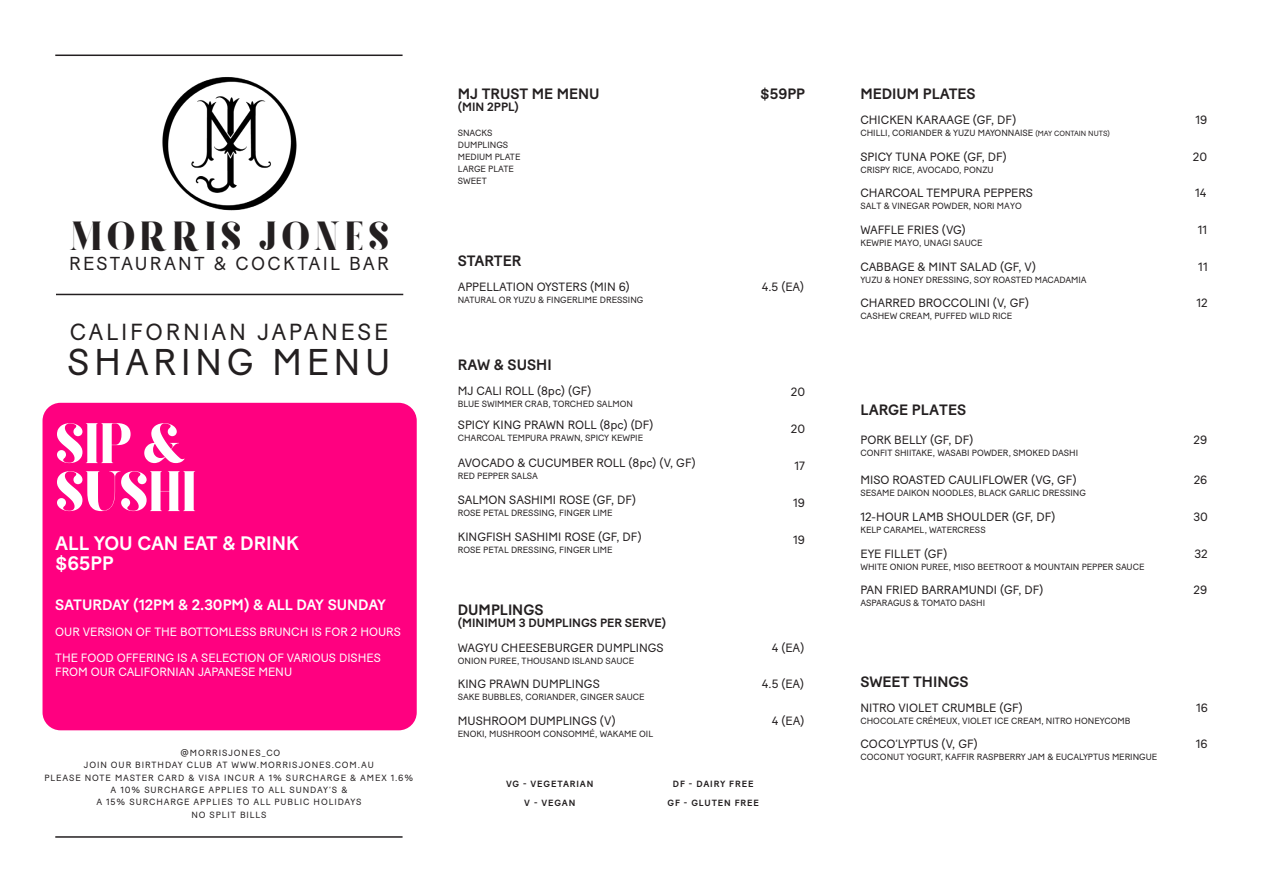
<style>
.page{position:relative;width:1263px;height:893px;background:#fff}
.page>*{position:absolute;margin:0;border:0;box-sizing:border-box;transform-origin:0 0}
.t1{font:57px "Goku";color:#fff}
.t2{font:40.5px "Goku";letter-spacing:.12em;color:#231f20}
.t3{font:37.2px "Baton Turbo";letter-spacing:.12em;color:#231f20}
.t4{font:23.25px "Baton Turbo";letter-spacing:.12em;color:#231f20}
.Menu_Body_Text_-_Ali{font:500 19.5px/19.5px "Baton Turbo";color:#fff}
.t5{font:18.75px "Baton Turbo";letter-spacing:.12em;color:#231f20}
.Menu_Body_Text_-_Ali-2{font:500 15px "Baton Turbo";color:#231f20}
.Menu_Body_Text_-_Ali-3{font:500 15px "Baton Turbo";color:#fff}
.Menu_Item_-_Align_Le{font:500 15px "Baton Turbo";color:#231f20}
.Menu_Body_Text_-_Ali-4{font:12px "Baton Turbo";color:#231f20}
.Menu_Body_Text_-_Ali-5{font:12px/13.5px "Baton Turbo";color:#fff}
.Menu_Body_Text_-_Ali-6{font:500 12px "Baton Turbo";color:#231f20}
.Menu_Body_Text_-_Ali-7{font:9px/12px "Baton Turbo";color:#231f20}
.Subtext{font:9px "Baton Turbo";letter-spacing:.1em;color:#231f20}
.Subtext-2{font:500 9px "Baton Turbo";letter-spacing:.1em;color:#231f20}
.s1{font-size:7.5px}
</style>
<div class="page">
<div style="left:43px;top:403px;width:374px;height:327px;background:#ff0080;border-radius:18px"></div>
<img style="left:162px;top:77px;width:135px;height:134px">
<hr style="left:55px;top:55px;width:348px;height:1px;background:#231f20">
<hr style="left:55px;top:836px;width:348px;height:2px;background:#231f20">
<hr style="left:56px;top:294px;width:347px;height:1px;background:#231f20">
<p class="t2" style="left:69px;top:215px;width:322px">MORRIS JONES</p>
<p class="t5" style="left:69px;top:250px;width:321px">RESTAURANT &amp; COCKTAIL BAR</p>
<p class="t4" style="left:70px;top:314px;width:320px">CALIFORNIAN JAPANESE</p>
<p class="t3" style="left:68px;top:334px;width:324px">SHARING MENU</p>
<p class="t1" style="left:55px;top:413px;width:132px">SIP &amp;</p>
<p class="t1" style="left:55px;top:461px;width:143px">SUSHI</p>
<p class="Menu_Body_Text_-_Ali" style="left:55px;top:532px;width:245px">ALL YOU CAN EAT &amp; DRINK $65PP</p>
<p class="Menu_Body_Text_-_Ali-3" style="left:55px;top:593px;width:332px">SATURDAY (12PM &amp; 2.30PM) &amp; ALL DAY SUNDAY</p>
<p class="Menu_Body_Text_-_Ali-5" style="left:55px;top:624px;width:347px">OUR VERSION OF THE BOTTOMLESS BRUNCH IS FOR 2 HOURS</p>
<p class="Menu_Body_Text_-_Ali-5" style="left:55px;top:650px;width:327px">THE FOOD OFFERING IS A SELECTION OF VARIOUS DISHES<br>FROM OUR CALIFORNIAN JAPANESE MENU</p>
<p class="Subtext" style="left:181px;top:746px;width:101px">@MORRISJONES_CO</p>
<p class="Subtext" style="left:110px;top:783px;width:238px">A 10% SURCHARGE APPLIES TO ALL SUNDAY’S &amp;</p>
<p class="Subtext" style="left:96px;top:795px;width:267px">A 15% SURCHARGE APPLIES TO ALL PUBLIC HOLIDAYS</p>
<p class="Subtext" style="left:191px;top:808px;width:77px">NO SPLIT BILLS</p>
<p class="Subtext" style="left:84px;top:758px;width:291px">JOIN OUR BIRTHDAY CLUB AT WWW.MORRISJONES.COM.AU</p>
<p class="Subtext" style="left:44px;top:771px;width:370px">PLEASE NOTE MASTER CARD &amp; VISA INCUR A 1% SURCHARGE &amp; AMEX 1.6%</p>
<p class="Menu_Item_-_Align_Le" style="left:458px;top:82px;width:143px">MJ TRUST ME MENU</p>
<p class="Menu_Item_-_Align_Le" style="left:760px;top:82px;width:46px">$59PP</p>
<p class="Menu_Body_Text_-_Ali-6" style="left:458px;top:98px;width:63px">(MIN 2PPL)</p>
<p class="Menu_Body_Text_-_Ali-7" style="left:458px;top:126px;width:64px">SNACKS<br>DUMPLINGS<br>MEDIUM PLATE<br>LARGE PLATE<br>SWEET</p>
<p class="Menu_Body_Text_-_Ali-2" style="left:458px;top:249px;width:65px">STARTER</p>
<p class="Menu_Body_Text_-_Ali-4" style="left:458px;top:277px;width:173px">APPELLATION OYSTERS (MIN 6)</p>
<p class="Menu_Body_Text_-_Ali-4" style="left:762px;top:277px;width:44px">4.5 (EA)</p>
<p class="Menu_Body_Text_-_Ali-7" style="left:458px;top:293px;width:187px">NATURAL OR YUZU &amp; FINGERLIME DRESSING</p>
<p class="Menu_Body_Text_-_Ali-2" style="left:458px;top:354px;width:95px">RAW &amp; SUSHI</p>
<p class="Menu_Body_Text_-_Ali-4" style="left:458px;top:382px;width:135px">MJ CALI ROLL (8pc) (GF)</p>
<p class="Menu_Body_Text_-_Ali-7" style="left:458px;top:397px;width:177px">BLUE SWIMMER CRAB, TORCHED SALMON</p>
<p class="Menu_Body_Text_-_Ali-4" style="left:458px;top:415px;width:197px">SPICY KING PRAWN ROLL (8pc) (DF)</p>
<p class="Menu_Body_Text_-_Ali-7" style="left:458px;top:431px;width:187px">CHARCOAL TEMPURA PRAWN, SPICY KEWPIE</p>
<p class="Menu_Body_Text_-_Ali-4" style="left:458px;top:454px;width:239px">AVOCADO &amp; CUCUMBER ROLL (8pc) (V, GF)</p>
<p class="Menu_Body_Text_-_Ali-7" style="left:458px;top:469px;width:82px">RED PEPPER SALSA</p>
<p class="Menu_Body_Text_-_Ali-4" style="left:458px;top:491px;width:180px">SALMON SASHIMI ROSE (GF, DF)</p>
<p class="Menu_Body_Text_-_Ali-7" style="left:458px;top:506px;width:156px">ROSE PETAL DRESSING, FINGER LIME</p>
<p class="Menu_Body_Text_-_Ali-4" style="left:458px;top:527px;width:185px">KINGFISH SASHIMI ROSE (GF, DF)</p>
<p class="Menu_Body_Text_-_Ali-7" style="left:458px;top:543px;width:156px">ROSE PETAL DRESSING, FINGER LIME</p>
<p class="Menu_Body_Text_-_Ali-4" style="left:791px;top:383px;width:16px">20</p>
<p class="Menu_Body_Text_-_Ali-4" style="left:791px;top:420px;width:16px">20</p>
<p class="Menu_Body_Text_-_Ali-4" style="left:794px;top:457px;width:12px">17</p>
<p class="Menu_Body_Text_-_Ali-4" style="left:793px;top:494px;width:13px">19</p>
<p class="Menu_Body_Text_-_Ali-4" style="left:793px;top:531px;width:13px">19</p>
<p class="Menu_Body_Text_-_Ali-2" style="left:458px;top:598px;width:87px">DUMPLINGS</p>
<p class="Menu_Body_Text_-_Ali-6" style="left:458px;top:613px;width:210px">(MINIMUM 3 DUMPLINGS PER SERVE)</p>
<p class="Menu_Body_Text_-_Ali-4" style="left:458px;top:638px;width:207px">WAGYU CHEESEBURGER DUMPLINGS</p>
<p class="Menu_Body_Text_-_Ali-4" style="left:772px;top:638px;width:34px">4 (EA)</p>
<p class="Menu_Body_Text_-_Ali-7" style="left:458px;top:653px;width:178px">ONION PUREE, THOUSAND ISLAND SAUCE</p>
<p class="Menu_Body_Text_-_Ali-4" style="left:458px;top:675px;width:143px">KING PRAWN DUMPLINGS</p>
<p class="Menu_Body_Text_-_Ali-4" style="left:762px;top:675px;width:44px">4.5 (EA)</p>
<p class="Menu_Body_Text_-_Ali-7" style="left:458px;top:690px;width:188px">SAKE BUBBLES, CORIANDER, GINGER SAUCE</p>
<p class="Menu_Body_Text_-_Ali-4" style="left:458px;top:712px;width:159px">MUSHROOM DUMPLINGS (V)</p>
<p class="Menu_Body_Text_-_Ali-4" style="left:772px;top:712px;width:34px">4 (EA)</p>
<p class="Menu_Body_Text_-_Ali-7" style="left:458px;top:727px;width:197px">ENOKI, MUSHROOM CONSOMMÉ, WAKAME OIL</p>
<p class="Subtext-2" style="left:506px;top:777px;width:89px">VG - VEGETARIAN</p>
<p class="Subtext-2" style="left:673px;top:777px;width:82px">DF - DAIRY FREE</p>
<p class="Subtext-2" style="left:667px;top:796px;width:93px">GF - GLUTEN FREE</p>
<p class="Subtext-2" style="left:524px;top:796px;width:53px">V - VEGAN</p>
<p class="Menu_Body_Text_-_Ali-2" style="left:860px;top:82px;width:117px">MEDIUM PLATES</p>
<p class="Menu_Body_Text_-_Ali-4" style="left:860px;top:110px;width:157px">CHICKEN KARAAGE (GF, DF)</p>
<p class="Menu_Body_Text_-_Ali-4" style="left:1195px;top:110px;width:13px">19</p>
<p class="Menu_Body_Text_-_Ali-7" style="left:860px;top:126px;width:251px">CHILLI, CORIANDER &amp; YUZU MAYONNAISE <span class="s1">(MAY CONTAIN NUTS)</span></p>
<p class="Menu_Body_Text_-_Ali-4" style="left:860px;top:147px;width:148px">SPICY TUNA POKE (GF, DF)</p>
<p class="Menu_Body_Text_-_Ali-4" style="left:1193px;top:147px;width:16px">20</p>
<p class="Menu_Body_Text_-_Ali-7" style="left:860px;top:163px;width:135px">CRISPY RICE, AVOCADO, PONZU</p>
<p class="Menu_Body_Text_-_Ali-4" style="left:860px;top:184px;width:174px">CHARCOAL TEMPURA PEPPERS</p>
<p class="Menu_Body_Text_-_Ali-4" style="left:1195px;top:184px;width:13px">14</p>
<p class="Menu_Body_Text_-_Ali-7" style="left:860px;top:199px;width:163px">SALT &amp; VINEGAR POWDER, NORI MAYO</p>
<p class="Menu_Body_Text_-_Ali-4" style="left:860px;top:221px;width:107px">WAFFLE FRIES (VG)</p>
<p class="Menu_Body_Text_-_Ali-4" style="left:1198px;top:221px;width:11px">11</p>
<p class="Menu_Body_Text_-_Ali-7" style="left:860px;top:236px;width:124px">KEWPIE MAYO, UNAGI SAUCE</p>
<p class="Menu_Body_Text_-_Ali-4" style="left:860px;top:257px;width:177px">CABBAGE &amp; MINT SALAD (GF, V)</p>
<p class="Menu_Body_Text_-_Ali-4" style="left:1198px;top:257px;width:11px">11</p>
<p class="Menu_Body_Text_-_Ali-7" style="left:860px;top:273px;width:228px">YUZU &amp; HONEY DRESSING, SOY ROASTED MACADAMIA</p>
<p class="Menu_Body_Text_-_Ali-4" style="left:860px;top:293px;width:170px">CHARRED BROCCOLINI (V, GF)</p>
<p class="Menu_Body_Text_-_Ali-4" style="left:1196px;top:293px;width:13px">12</p>
<p class="Menu_Body_Text_-_Ali-7" style="left:860px;top:309px;width:153px">CASHEW CREAM, PUFFED WILD RICE</p>
<p class="Menu_Body_Text_-_Ali-2" style="left:860px;top:398px;width:107px">LARGE PLATES</p>
<p class="Menu_Body_Text_-_Ali-4" style="left:860px;top:430px;width:114px">PORK BELLY (GF, DF)</p>
<p class="Menu_Body_Text_-_Ali-4" style="left:1193px;top:430px;width:15px">29</p>
<p class="Menu_Body_Text_-_Ali-7" style="left:860px;top:446px;width:219px">CONFIT SHIITAKE, WASABI POWDER, SMOKED DASHI</p>
<p class="Menu_Body_Text_-_Ali-4" style="left:860px;top:471px;width:218px">MISO ROASTED CAULIFLOWER (VG, GF)</p>
<p class="Menu_Body_Text_-_Ali-4" style="left:1194px;top:471px;width:15px">26</p>
<p class="Menu_Body_Text_-_Ali-7" style="left:860px;top:486px;width:227px">SESAME DAIKON NOODLES, BLACK GARLIC DRESSING</p>
<p class="Menu_Body_Text_-_Ali-4" style="left:860px;top:507px;width:196px">12-HOUR LAMB SHOULDER (GF, DF)</p>
<p class="Menu_Body_Text_-_Ali-4" style="left:1193px;top:507px;width:16px">30</p>
<p class="Menu_Body_Text_-_Ali-7" style="left:860px;top:523px;width:127px">KELP CARAMEL, WATERCRESS</p>
<p class="Menu_Body_Text_-_Ali-4" style="left:860px;top:544px;width:88px">EYE FILLET (GF)</p>
<p class="Menu_Body_Text_-_Ali-4" style="left:1194px;top:544px;width:15px">32</p>
<p class="Menu_Body_Text_-_Ali-7" style="left:860px;top:560px;width:286px">WHITE ONION PUREE, MISO BEETROOT &amp; MOUNTAIN PEPPER SAUCE</p>
<p class="Menu_Body_Text_-_Ali-4" style="left:860px;top:581px;width:184px">PAN FRIED BARRAMUNDI (GF, DF)</p>
<p class="Menu_Body_Text_-_Ali-4" style="left:1193px;top:581px;width:15px">29</p>
<p class="Menu_Body_Text_-_Ali-7" style="left:860px;top:596px;width:126px">ASPARAGUS &amp; TOMATO DASHI</p>
<p class="Menu_Body_Text_-_Ali-2" style="left:860px;top:670px;width:110px">SWEET THINGS</p>
<p class="Menu_Body_Text_-_Ali-4" style="left:860px;top:698px;width:164px">NITRO VIOLET CRUMBLE (GF)</p>
<p class="Menu_Body_Text_-_Ali-4" style="left:1196px;top:698px;width:13px">16</p>
<p class="Menu_Body_Text_-_Ali-7" style="left:860px;top:714px;width:272px">CHOCOLATE CRÉMEUX, VIOLET ICE CREAM, NITRO HONEYCOMB</p>
<p class="Menu_Body_Text_-_Ali-4" style="left:860px;top:735px;width:119px">COCO’LYPTUS (V, GF)</p>
<p class="Menu_Body_Text_-_Ali-4" style="left:1196px;top:735px;width:13px">16</p>
<p class="Menu_Body_Text_-_Ali-7" style="left:860px;top:750px;width:298px">COCONUT YOGURT, KAFFIR RASPBERRY JAM &amp; EUCALYPTUS MERINGUE</p>
</div>
